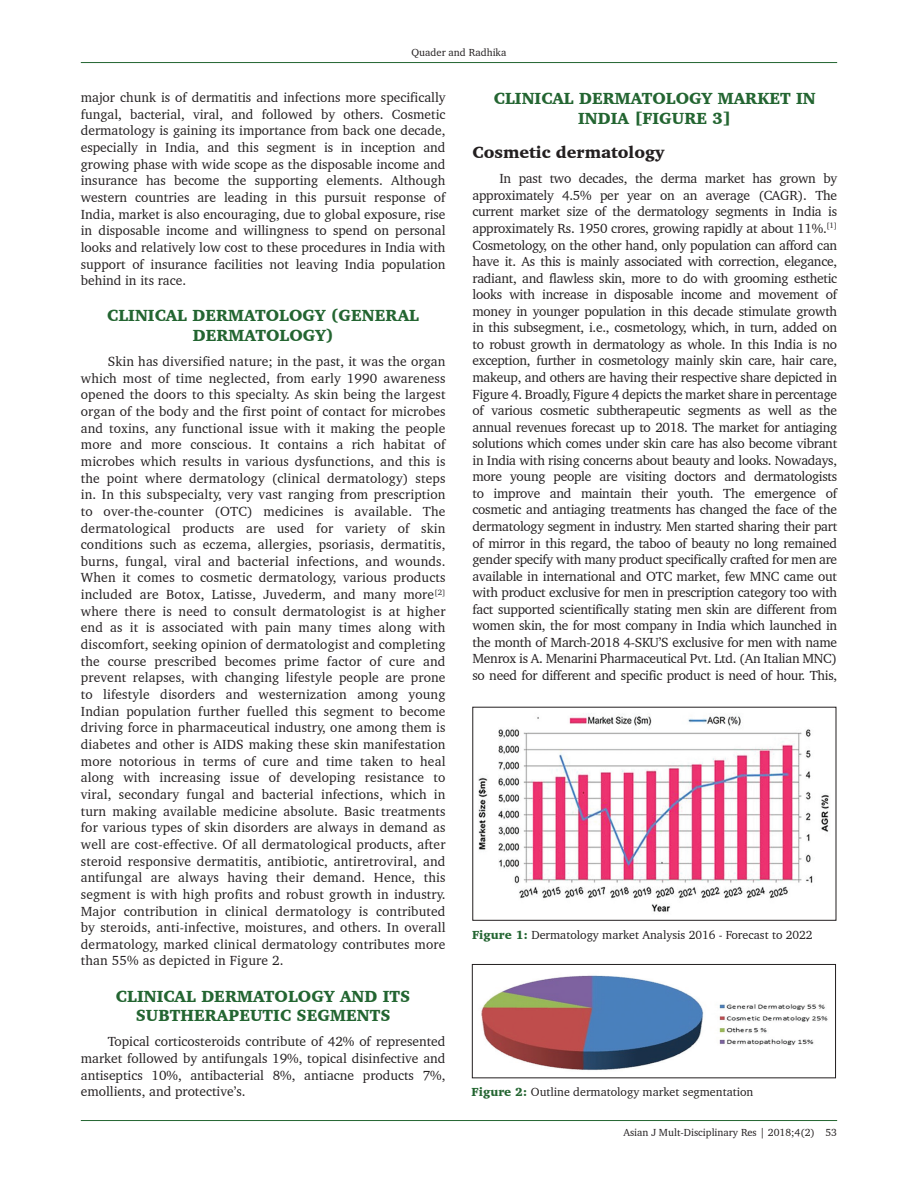
<style>
.page{position:relative;width:918px;height:1188px;background:#fff}
.page>*{position:absolute;margin:0;border:0;box-sizing:border-box;transform-origin:0 0}
.t1{font:900 16.5px/19.6px "Charter BT";color:#236531;text-align:center}
.t2{font:900 16.5px "Charter BT";color:#231f20}
.TX{font:13.5px/16.6px "Charter BT";color:#231f20;text-align:justify}
.FGC{font:12px "Charter BT";color:#231f20}
.RF{font:10.5px "Charter BT";color:#231f20}
.s1{font-weight:900;color:#236531}
</style>
<div class="page">
<hr style="left:81px;top:62px;width:756px;height:1px;background:#236531">
<hr style="left:81px;top:1120px;width:756px;height:1px;background:#236531">
<img style="left:478px;top:715px;width:352px;height:197px">
<img style="left:481px;top:975px;width:347px;height:96px">
<div style="left:472px;top:964px;width:364px;height:114px;border:1px solid #231f20"></div>
<p class="RF" style="left:412px;top:46px;width:96px">Quader and Radhika</p>
<p class="TX" style="left:81px;top:89px;width:366px">major chunk is of dermatitis and infections more specifically fungal, bacterial, viral, and followed by others. Cosmetic dermatology is gaining its importance from back one decade, especially in India, and this segment is in inception and growing phase with wide scope as the disposable income and insurance has become the supporting elements. Although western countries are leading in this pursuit response of India, market is also encouraging, due to global exposure, rise in disposable income and willingness to spend on personal looks and relatively low cost to these procedures in India with support of insurance facilities not leaving India population behind in its race.</p>
<h1 class="t1" style="left:107px;top:306px;width:314px">CLINICAL DERMATOLOGY (GENERAL<br>DERMATOLOGY)</h1>
<p class="TX" style="left:81px;top:353px;width:366px;text-indent:27px">Skin has diversified nature; in the past, it was the organ which most of time neglected, from early 1990 awareness opened the doors to this specialty. As skin being the largest organ of the body and the first point of contact for microbes and toxins, any functional issue with it making the people more and more conscious. It contains a rich habitat of microbes which results in various dysfunctions, and this is the point where dermatology (clinical dermatology) steps in. In this subspecialty, very vast ranging from prescription to over-the-counter (OTC) medicines is available. The dermatological products are used for variety of skin conditions such as eczema, allergies, psoriasis, dermatitis, burns, fungal, viral and bacterial infections, and wounds.<br>When it comes to cosmetic dermatology, various products included are Botox, Latisse, Juvederm, and many more<sup>[2] </sup>where there is need to consult dermatologist is at higher end as it is associated with pain many times along with discomfort, seeking opinion of dermatologist and completing the course prescribed becomes prime factor of cure and prevent relapses, with changing lifestyle people are prone to lifestyle disorders and westernization among young Indian population further fuelled this segment to become driving force in pharmaceutical industry, one among them is diabetes and other is AIDS making these skin manifestation more notorious in terms of cure and time taken to heal along with increasing issue of developing resistance to viral, secondary fungal and bacterial infections, which in turn making available medicine absolute. Basic treatments for various types of skin disorders are always in demand as well are cost-effective. Of all dermatological products, after steroid responsive dermatitis, antibiotic, antiretroviral, and antifungal are always having their demand. Hence, this segment is with high profits and robust growth in industry.<br>Major contribution in clinical dermatology is contributed by steroids, anti-infective, moistures, and others. In overall dermatology, marked clinical dermatology contributes more than 55% as depicted in Figure 2.</p>
<h1 class="t1" style="left:116px;top:986px;width:296px">CLINICAL DERMATOLOGY AND ITS<br>SUBTHERAPEUTIC SEGMENTS</h1>
<p class="TX" style="left:81px;top:1033px;width:366px;text-indent:27px">Topical corticosteroids contribute of 42% of represented market followed by antifungals 19%, topical disinfective and antiseptics 10%, antibacterial 8%, antiacne products 7%, emollients, and protective’s.</p>
<h1 class="t1" style="left:494px;top:89px;width:324px">CLINICAL DERMATOLOGY MARKET IN<br>INDIA [FIGURE 3]</h1>
<h2 class="t2" style="left:472px;top:143px;width:194px">Cosmetic dermatology</h2>
<p class="TX" style="left:472px;top:170px;width:366px;text-indent:27px">In past two decades, the derma market has grown by approximately 4.5% per year on an average (CAGR). The current market size of the dermatology segments in India is approximately Rs. 1950 crores, growing rapidly at about 11%.<sup>[1] </sup>Cosmetology, on the other hand, only population can afford can have it. As this is mainly associated with correction, elegance, radiant, and flawless skin, more to do with grooming esthetic looks with increase in disposable income and movement of money in younger population in this decade stimulate growth in this subsegment, i.e., cosmetology, which, in turn, added on to robust growth in dermatology as whole. In this India is no exception, further in cosmetology mainly skin care, hair care, makeup, and others are having their respective share depicted in Figure 4. Broadly, Figure 4 depicts the market share in percentage of various cosmetic subtherapeutic segments as well as the annual revenues forecast up to 2018. The market for antiaging solutions which comes under skin care has also become vibrant in India with rising concerns about beauty and looks. Nowadays, more young people are visiting doctors and dermatologists to improve and maintain their youth. The emergence of cosmetic and antiaging treatments has changed the face of the dermatology segment in industry. Men started sharing their part of mirror in this regard, the taboo of beauty no long remained gender specify with many product specifically crafted for men are available in international and OTC market, few MNC came out with product exclusive for men in prescription category too with fact supported scientifically stating men skin are different from women skin, the for most company in India which launched in the month of March-2018 4-SKU’S exclusive for men with name Menrox is A. Menarini Pharmaceutical Pvt. Ltd. (An Italian MNC) so need for different and specific product is need of hour. This,</p>
<p class="FGC" style="left:472px;top:927px;width:342px"><span class="s1">Figure 1:</span> Dermatology market Analysis 2016 - Forecast to 2022</p>
<p class="FGC" style="left:472px;top:1085px;width:283px"><span class="s1">Figure 2:</span> Outline dermatology market segmentation</p>
<p class="RF" style="left:623px;top:1126px;width:215px">Asian J Mult-Disciplinary Res | 2018;4(2) 53</p>
</div>
